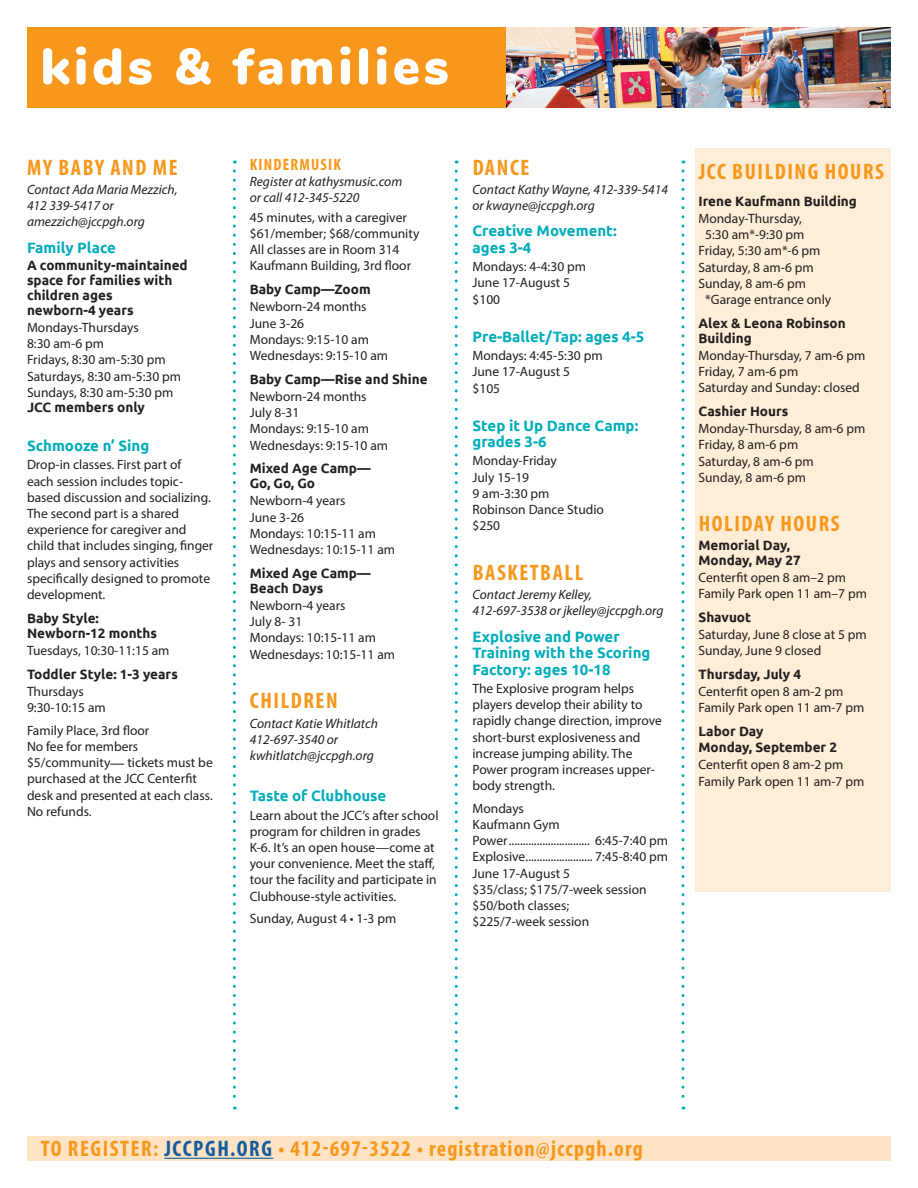
<style>
.page{position:relative;width:918px;height:1188px;background:#fff}
.page>*{position:absolute;margin:0;border:0;box-sizing:border-box;transform-origin:0 0}
.t1{font:900 51px "Nunito";letter-spacing:.075em;color:#fff}
.t2{font:700 condensed 22.5px "Myriad Pro";letter-spacing:.07em;color:#f7981d}
.t3{font:700 condensed 22.5px "Myriad Pro";letter-spacing:.05em;color:#f7981d}
.t4{font:700 condensed 16.5px "Myriad Pro";letter-spacing:.07em;color:#f7981d}
.t5{font:700 15px/16.5px "Ubuntu";color:#00adbb}
.t6{font:13.5px/16.2px "Myriad Pro";color:#231f20}
.t7{font:700 13.5px/15px "Ubuntu";color:#231f20}
.t8{font:italic 13.5px/16.2px "Myriad Pro";color:#231f20}
.s1{font-family:"Bauer Bodoni BT";font-weight:700}
.s2{color:#175d9e}
</style>
<div class="page">
<div style="left:695px;top:148px;width:196px;height:744px;background:#feedd7"></div>
<div style="left:27px;top:1136px;width:864px;height:25px;background:#fee3c4"></div>
<hr style="left:164px;top:1158px;width:109px;height:1px;background:#175d9e">
<div style="left:27px;top:27px;width:611px;height:81px;background:#f7981d"></div>
<svg style="left:233px;top:171px;width:3px;height:939px"></svg>
<svg style="left:455px;top:171px;width:3px;height:939px"></svg>
<svg style="left:681px;top:171px;width:3px;height:939px"></svg>
<img style="left:507px;top:27px;width:384px;height:81px">
<h1 class="t1" style="left:40px;top:29px;width:410px">kids &amp; families</h1>
<h2 class="t2" style="left:27px;top:153px;width:152px">MY BABY AND ME</h2>
<p class="t8" style="left:27px;top:181px;width:152px">Contact Ada Maria Mezzich,<br>412 339-5417 or amezzich@jccpgh.org</p>
<p class="t5" style="left:27px;top:239px;width:90px">Family Place</p>
<p class="t7" style="left:27px;top:257px;width:162px">A community-maintained space for families with children ages<br>newborn-4 years</p>
<p class="t6" style="left:27px;top:319px;width:156px">Mondays-Thursdays<br>8:30 am-6 pm<br>Fridays, 8:30 am-5:30 pm<br>Saturdays, 8:30 am-5:30 pm<br>Sundays, 8:30 am-5:30 pm</p>
<p class="t7" style="left:27px;top:399px;width:119px">JCC members only</p>
<p class="t5" style="left:27px;top:437px;width:124px">Schmooze n’ Sing</p>
<p class="t6" style="left:27px;top:457px;width:188px">Drop-in classes. First part of<br>each session includes topic&shy;based discussion and socializing.<br>The second part is a shared experience for caregiver and child that includes singing, finger plays and sensory activities specifically designed to promote development.</p>
<p class="t7" style="left:27px;top:610px;width:132px">Baby Style:<br>Newborn-12 months</p>
<p class="t6" style="left:27px;top:642px;width:144px">Tuesdays, 10:30-11:15 am</p>
<p class="t7" style="left:27px;top:666px;width:152px">Toddler Style: 1-3 years</p>
<p class="t6" style="left:27px;top:683px;width:80px">Thursdays<br>9:30-10:15 am</p>
<p class="t6" style="left:27px;top:722px;width:187px">Family Place, 3rd floor<br>No fee for members $5/community<span class="s1">—</span> tickets must be purchased at the JCC Centerfit desk and presented at each class.<br>No refunds.</p>
<p class="t4" style="left:250px;top:154px;width:93px">KINDERMUSIK</p>
<p class="t8" style="left:250px;top:173px;width:154px">Register at kathysmusic.com or call 412-345-5220</p>
<p class="t6" style="left:250px;top:209px;width:171px">45 minutes, with a caregiver $61/member; $68/community<br>All classes are in Room 314<br>Kaufmann Building, 3rd floor</p>
<p class="t7" style="left:250px;top:282px;width:122px">Baby Camp—Zoom</p>
<p class="t6" style="left:250px;top:299px;width:140px">Newborn-24 months<br>June 3-26<br>Mondays: 9:15-10 am<br>Wednesdays: 9:15-10 am</p>
<p class="t7" style="left:250px;top:371px;width:179px">Baby Camp—Rise and Shine</p>
<p class="t6" style="left:250px;top:388px;width:140px">Newborn-24 months<br>July 8-31<br>Mondays: 9:15-10 am<br>Wednesdays: 9:15-10 am</p>
<p class="t7" style="left:250px;top:461px;width:122px">Mixed Age Camp—<br>Go, Go, Go</p>
<p class="t6" style="left:250px;top:493px;width:147px">Newborn-4 years<br>June 3-26<br>Mondays: 10:15-11 am<br>Wednesdays: 10:15-11 am</p>
<p class="t7" style="left:250px;top:565px;width:122px">Mixed Age Camp—<br>Beach Days</p>
<p class="t6" style="left:250px;top:597px;width:147px">Newborn-4 years<br>July 8- 31<br>Mondays: 10:15-11 am<br>Wednesdays: 10:15-11 am</p>
<h2 class="t2" style="left:250px;top:687px;width:89px">CHILDREN</h2>
<p class="t8" style="left:250px;top:715px;width:130px">Contact Katie Whitlatch<br>412-697-3540 or kwhitlatch@jccpgh.org</p>
<p class="t5" style="left:250px;top:787px;width:138px">Taste of Clubhouse</p>
<p class="t6" style="left:250px;top:807px;width:190px">Learn about the JCC’s after school program for children in grades<br>K-6. It’s an open house—come at your convenience. Meet the staff, tour the facility and participate in<br>Clubhouse-style activities.</p>
<p class="t6" style="left:250px;top:910px;width:148px">Sunday, August 4 • 1-3 pm</p>
<h2 class="t2" style="left:473px;top:153px;width:58px">DANCE</h2>
<p class="t8" style="left:472px;top:181px;width:197px">Contact Kathy Wayne, 412-339-5414 or kwayne@jccpgh.org</p>
<p class="t5" style="left:472px;top:223px;width:146px">Creative Movement: ages 3-4</p>
<p class="t6" style="left:472px;top:258px;width:115px">Mondays: 4-4:30 pm<br>June 17-August 5 $100</p>
<p class="t5" style="left:472px;top:328px;width:173px">Pre-Ballet/Tap: ages 4-5</p>
<p class="t6" style="left:472px;top:347px;width:132px">Mondays: 4:45-5:30 pm<br>June 17-August 5<br>$105</p>
<p class="t5" style="left:472px;top:417px;width:167px">Step it Up Dance Camp: grades 3-6</p>
<p class="t6" style="left:472px;top:453px;width:133px">Monday-Friday<br>July 15-19<br>9 am-3:30 pm<br>Robinson Dance Studio $250</p>
<h2 class="t2" style="left:473px;top:558px;width:112px">BASKETBALL</h2>
<p class="t8" style="left:472px;top:586px;width:193px">Contact Jeremy Kelley,<br>412-697-3538 or jkelley@jccpgh.org</p>
<p class="t5" style="left:472px;top:628px;width:179px">Explosive and Power<br>Training with the Scoring<br>Factory: ages 10-18</p>
<p class="t6" style="left:472px;top:680px;width:191px">The Explosive program helps players develop their ability to rapidly change direction, improve short-burst explosiveness and increase jumping ability. The<br>Power program increases upper&shy;body strength.</p>
<p class="t6" style="left:472px;top:800px;width:89px">Mondays<br>Kaufmann Gym<br>Power</p>
<p class="t6" style="left:595px;top:832px;width:75px">6:45-7:40 pm</p>
<p class="t6" style="left:472px;top:849px;width:54px">Explosive</p>
<p class="t6" style="left:595px;top:849px;width:75px">7:45-8:40 pm</p>
<p class="t6" style="left:472px;top:865px;width:176px">June 17-August 5<br>$35/class; $175/7-week session $50/both classes;<br>$225/7-week session</p>
<h2 class="t2" style="left:699px;top:157px;width:187px">JCC BUILDING HOURS</h2>
<p class="t7" style="left:698px;top:193px;width:160px">Irene Kaufmann Building</p>
<p class="t6" style="left:698px;top:210px;width:105px">Monday-Thursday,</p>
<p class="t6" style="left:705px;top:226px;width:101px">5:30 am*-9:30 pm</p>
<p class="t6" style="left:698px;top:243px;width:124px">Friday, 5:30 am*-6 pm</p>
<p class="t6" style="left:698px;top:259px;width:117px">Saturday, 8 am-6 pm</p>
<p class="t6" style="left:698px;top:275px;width:109px">Sunday, 8 am-6 pm</p>
<p class="t6" style="left:705px;top:291px;width:128px">*Garage entrance only</p>
<p class="t7" style="left:698px;top:315px;width:149px">Alex &amp; Leona Robinson<br>Building</p>
<p class="t6" style="left:698px;top:347px;width:168px">Monday-Thursday, 7 am-6 pm<br>Friday, 7 am-6 pm<br>Saturday and Sunday: closed</p>
<p class="t7" style="left:698px;top:403px;width:91px">Cashier Hours</p>
<p class="t6" style="left:698px;top:420px;width:168px">Monday-Thursday, 8 am-6 pm<br>Friday, 8 am-6 pm<br>Saturday, 8 am-6 pm<br>Sunday, 8 am-6 pm</p>
<h2 class="t2" style="left:699px;top:510px;width:143px">HOLIDAY HOURS</h2>
<p class="t7" style="left:698px;top:537px;width:104px">Memorial Day,<br>Monday, May 27</p>
<p class="t6" style="left:698px;top:569px;width:170px">Centerfit open 8 am–2 pm<br>Family Park open 11 am–7 pm</p>
<p class="t7" style="left:698px;top:609px;width:54px">Shavuot</p>
<p class="t6" style="left:698px;top:626px;width:170px">Saturday, June 8 close at 5 pm<br>Sunday, June 9 closed</p>
<p class="t7" style="left:698px;top:666px;width:104px">Thursday, July 4</p>
<p class="t6" style="left:698px;top:683px;width:167px">Centerfit open 8 am-2 pm<br>Family Park open 11 am-7 pm</p>
<p class="t7" style="left:698px;top:723px;width:140px;line-height:16px">Labor Day<br>Monday, September 2</p>
<p class="t6" style="left:698px;top:756px;width:167px">Centerfit open 8 am-2 pm<br>Family Park open 11 am-7 pm</p>
<h2 class="t3" style="left:41px;top:1134px;width:604px">TO REGISTER: <span class="s2">JCCPGH.ORG</span> • 412-697-3522 • registration@jccpgh.org</h2>
</div>
